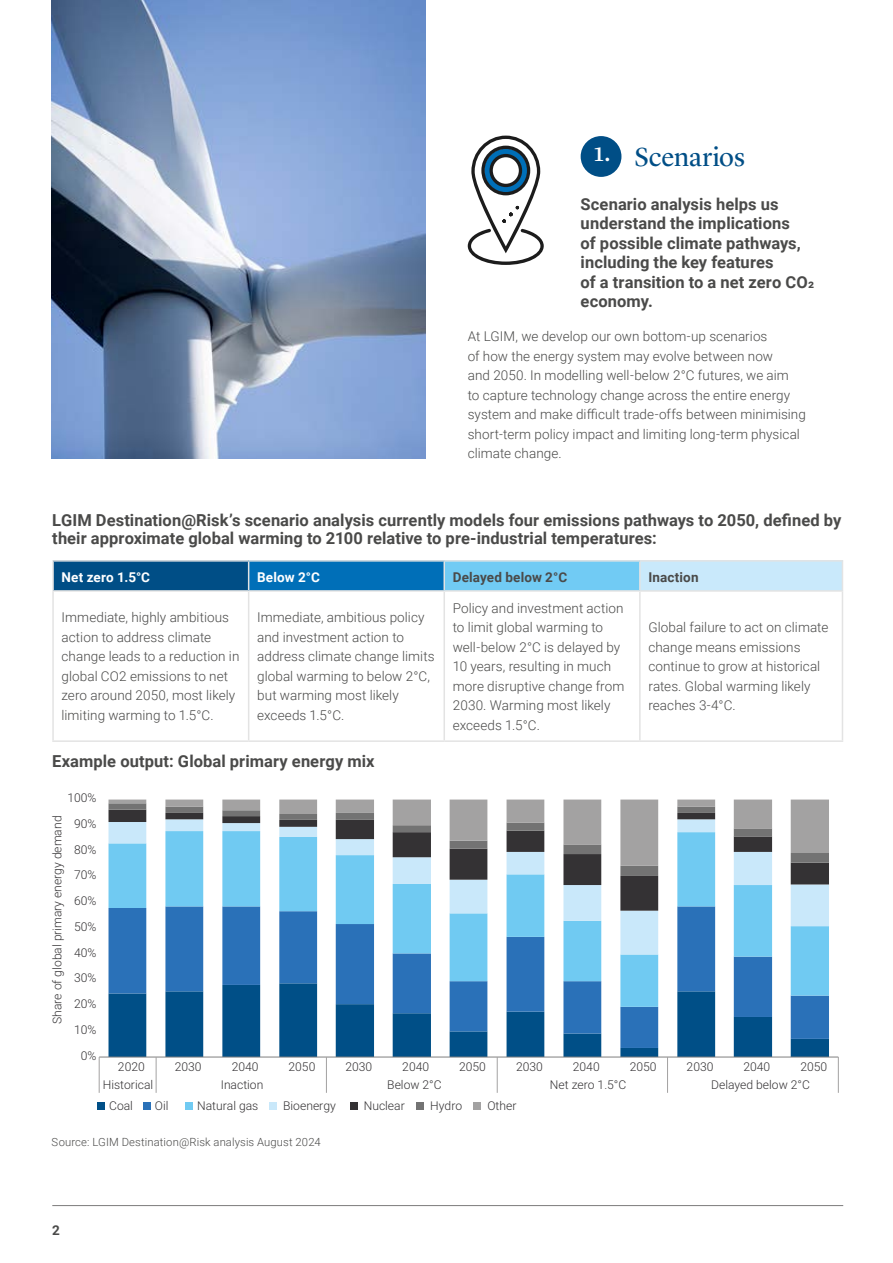
<style>
.page{position:relative;width:893px;height:1263px;background:#fff}
.page>*{position:absolute;margin:0;border:0;box-sizing:border-box;transform-origin:0 0}
.body_copy_9_5pt{font:27px "Lyon Display";color:#004e86}
.body_copy_9_5pt-2{font:27px "Lyon Display";color:#fff}
.Body_copy_bold{font:700 16.5px/18px "Roboto";letter-spacing:.005em;color:#4a4a49}
.body_copy_9_5pt-3{font:700 16.5px/19.5px "Roboto";letter-spacing:.005em;color:#4a4a49}
.Body_copy_bold-2{font:300 13.5px/19.5px "Roboto";letter-spacing:.005em;color:#4a4a49}
.body_copy_standard{font:300 13.5px/19.5px "Roboto";letter-spacing:.005em;color:#4a4a49}
.Body_copy_bold-3{font:700 13.5px "Roboto";letter-spacing:.01em;color:#4a4a49}
.Body_copy_bold-4{font:700 13.5px "Roboto";letter-spacing:.015em;color:#fff}
.t1{font:300 12.15px "Roboto";color:#343234}
.body_copy_standard-2{font:300 11.25px "Roboto";letter-spacing:.01em;color:#4a4a49}
</style>
<div class="page">
<hr style="left:52px;top:1205px;width:791px;height:1px;background:#7c7b7b">
<div style="left:581px;top:136px;width:40px;height:41px;background:#004e86;border-radius:50%"></div>
<div style="left:53px;top:561px;width:196px;height:30px;background:#004e86"></div>
<div style="left:249px;top:561px;width:195px;height:30px;background:#006fb8"></div>
<div style="left:444px;top:561px;width:196px;height:30px;background:#71cbf4"></div>
<div style="left:640px;top:561px;width:202px;height:30px;background:#c9e9fb"></div>
<hr style="left:52px;top:560px;width:197px;height:2px;background:#e3e3e3">
<hr style="left:52px;top:562px;width:2px;height:28px;background:#e3e3e3">
<hr style="left:249px;top:560px;width:195px;height:2px;background:#e3e3e3">
<svg style="left:248px;top:562px;width:1px;height:28px"></svg>
<hr style="left:444px;top:560px;width:196px;height:2px;background:#e3e3e3">
<hr style="left:443px;top:562px;width:2px;height:28px;background:#e3e3e3">
<hr style="left:640px;top:560px;width:203px;height:2px;background:#e3e3e3">
<hr style="left:639px;top:562px;width:2px;height:28px;background:#e3e3e3">
<svg style="left:842px;top:562px;width:1px;height:28px"></svg>
<hr style="left:52px;top:590px;width:197px;height:2px;background:#e3e3e3">
<hr style="left:52px;top:592px;width:2px;height:148px;background:#e3e3e3">
<hr style="left:249px;top:590px;width:195px;height:2px;background:#e3e3e3">
<hr style="left:248px;top:592px;width:1px;height:148px;background:#e3e3e3">
<hr style="left:444px;top:590px;width:196px;height:2px;background:#e3e3e3">
<hr style="left:443px;top:592px;width:2px;height:148px;background:#e3e3e3">
<hr style="left:640px;top:590px;width:203px;height:2px;background:#e3e3e3">
<hr style="left:639px;top:592px;width:2px;height:148px;background:#e3e3e3">
<hr style="left:842px;top:592px;width:1px;height:148px;background:#e3e3e3">
<hr style="left:52px;top:740px;width:197px;height:2px;background:#e3e3e3">
<hr style="left:249px;top:740px;width:195px;height:2px;background:#e3e3e3">
<hr style="left:444px;top:740px;width:196px;height:2px;background:#e3e3e3">
<hr style="left:640px;top:740px;width:203px;height:2px;background:#e3e3e3">
<div style="left:97px;top:1103px;width:8px;height:7px;background:#004f87"></div>
<svg style="left:109px;top:1048px;width:720px;height:9px;fill:#004f87"></svg>
<svg style="left:109px;top:1007px;width:720px;height:41px"></svg>
<svg style="left:109px;top:954px;width:720px;height:53px"></svg>
<svg style="left:109px;top:911px;width:720px;height:43px"></svg>
<svg style="left:109px;top:876px;width:720px;height:35px"></svg>
<svg style="left:109px;top:866px;width:720px;height:10px"></svg>
<svg style="left:109px;top:799px;width:720px;height:67px"></svg>
<hr style="left:99px;top:1057px;width:739px;height:1px;background:#7f7f80">
<svg style="left:99px;top:1057px;width:1px;height:36px"></svg>
<svg style="left:156px;top:1057px;width:1px;height:36px"></svg>
<svg style="left:326px;top:1057px;width:1px;height:36px"></svg>
<svg style="left:497px;top:1057px;width:1px;height:36px"></svg>
<svg style="left:667px;top:1057px;width:1px;height:36px"></svg>
<svg style="left:838px;top:1057px;width:1px;height:36px"></svg>
<div style="left:143px;top:1103px;width:7px;height:7px;background:#2a71b8"></div>
<div style="left:185px;top:1103px;width:8px;height:7px;background:#70caf2"></div>
<div style="left:269px;top:1103px;width:8px;height:7px;background:#c9e8fa"></div>
<div style="left:350px;top:1103px;width:7px;height:7px;background:#343234"></div>
<div style="left:416px;top:1103px;width:8px;height:7px;background:#737373"></div>
<div style="left:473px;top:1103px;width:8px;height:7px;background:#a3a2a2"></div>
<svg style="left:468px;top:136px;width:76px;height:129px"></svg>
<img style="left:51px;top:0;width:374px;height:458px">
<p class="body_copy_9_5pt-2" style="left:594px;top:132px;width:18px">1.</p>
<p class="body_copy_9_5pt" style="left:634px;top:137px;width:112px">Scenarios</p>
<p class="body_copy_9_5pt-3" style="left:581px;top:194px;width:235px">Scenario analysis helps us understand the implications<br>of possible climate pathways, including the key features<br>of a transition to a net zero CO2 economy.</p>
<p class="body_copy_standard" style="left:468px;top:326px;width:340px">At LGIM, we develop our own bottom-up scenarios<br>of how the energy system may evolve between now<br>and 2050. In modelling well-below 2°C futures, we aim<br>to capture technology change across the entire energy system and make difficult trade-offs between minimising short-term policy impact and limiting long-term physical climate change.</p>
<p class="Body_copy_bold" style="left:52px;top:511px;width:790px">LGIM Destination@Risk’s scenario analysis currently models four emissions pathways to 2050, defined by their approximate global warming to 2100 relative to pre-industrial temperatures:</p>
<p class="Body_copy_bold-4" style="left:62px;top:568px;width:90px">Net zero 1.5°C</p>
<p class="Body_copy_bold-4" style="left:257px;top:568px;width:64px">Below 2°C</p>
<p class="Body_copy_bold-3" style="left:453px;top:568px;width:116px">Delayed below 2°C</p>
<p class="Body_copy_bold-3" style="left:648px;top:568px;width:52px">Inaction</p>
<p class="Body_copy_bold-2" style="left:62px;top:607px;width:179px">Immediate, highly ambitious action to address climate change leads to a reduction in global CO2 emissions to net zero around 2050, most likely limiting warming to 1.5°C.</p>
<p class="Body_copy_bold-2" style="left:257px;top:607px;width:179px">Immediate, ambitious policy and investment action to address climate change limits global warming to below 2°C, but warming most likely exceeds 1.5°C.</p>
<p class="Body_copy_bold-2" style="left:453px;top:597px;width:173px">Policy and investment action to limit global warming to well-below 2°C is delayed by<br>10 years, resulting in much more disruptive change from<br>2030. Warming most likely exceeds 1.5°C.</p>
<p class="Body_copy_bold-2" style="left:648px;top:617px;width:181px">Global failure to act on climate change means emissions continue to grow at historical rates. Global warming likely reaches 3-4°C.</p>
<p class="Body_copy_bold" style="left:52px;top:751px;width:324px">Example output: Global primary energy mix</p>
<p class="t1" style="left:67px;top:789px;width:31px">100%</p>
<p class="t1" style="left:49px;top:1024px;width:210px;rotate:-90deg">Share of global primary energy demand</p>
<p class="t1" style="left:74px;top:815px;width:24px">90%</p>
<p class="t1" style="left:74px;top:841px;width:24px">80%</p>
<p class="t1" style="left:74px;top:866px;width:24px">70%</p>
<p class="t1" style="left:74px;top:892px;width:24px">60%</p>
<p class="t1" style="left:74px;top:918px;width:24px">50%</p>
<p class="t1" style="left:74px;top:944px;width:24px">40%</p>
<p class="t1" style="left:74px;top:969px;width:24px">30%</p>
<p class="t1" style="left:74px;top:995px;width:24px">20%</p>
<p class="t1" style="left:74px;top:1021px;width:24px">10%</p>
<p class="t1" style="left:81px;top:1047px;width:17px">0%</p>
<p class="t1" style="left:118px;top:1058px;width:28px">2020</p>
<p class="t1" style="left:175px;top:1058px;width:28px">2030</p>
<p class="t1" style="left:232px;top:1058px;width:28px">2040</p>
<p class="t1" style="left:289px;top:1058px;width:28px">2050</p>
<p class="t1" style="left:345px;top:1058px;width:28px">2030</p>
<p class="t1" style="left:402px;top:1058px;width:28px">2040</p>
<p class="t1" style="left:459px;top:1058px;width:28px">2050</p>
<p class="t1" style="left:516px;top:1058px;width:28px">2030</p>
<p class="t1" style="left:573px;top:1058px;width:28px">2040</p>
<p class="t1" style="left:630px;top:1058px;width:28px">2050</p>
<p class="t1" style="left:687px;top:1058px;width:28px">2030</p>
<p class="t1" style="left:743px;top:1058px;width:28px">2040</p>
<p class="t1" style="left:800px;top:1058px;width:28px">2050</p>
<p class="t1" style="left:103px;top:1076px;width:52px">Historical</p>
<p class="t1" style="left:221px;top:1076px;width:44px">Inaction</p>
<p class="t1" style="left:387px;top:1076px;width:56px">Below 2°C</p>
<p class="t1" style="left:550px;top:1076px;width:78px">Net zero 1.5°C</p>
<p class="t1" style="left:711px;top:1076px;width:100px">Delayed below 2°C</p>
<p class="t1" style="left:109px;top:1097px;width:25px">Coal</p>
<p class="t1" style="left:155px;top:1097px;width:15px">Oil</p>
<p class="t1" style="left:197px;top:1097px;width:63px">Natural gas</p>
<p class="t1" style="left:283px;top:1097px;width:54px">Bioenergy</p>
<p class="t1" style="left:364px;top:1097px;width:43px">Nuclear</p>
<p class="t1" style="left:430px;top:1097px;width:33px">Hydro</p>
<p class="t1" style="left:487px;top:1097px;width:31px">Other</p>
<p class="body_copy_standard-2" style="left:52px;top:1134px;width:271px">Source: LGIM Destination@Risk analysis August 2024</p>
<p class="Body_copy_bold-3" style="left:52px;top:1220px;width:9px">2</p>
</div>
